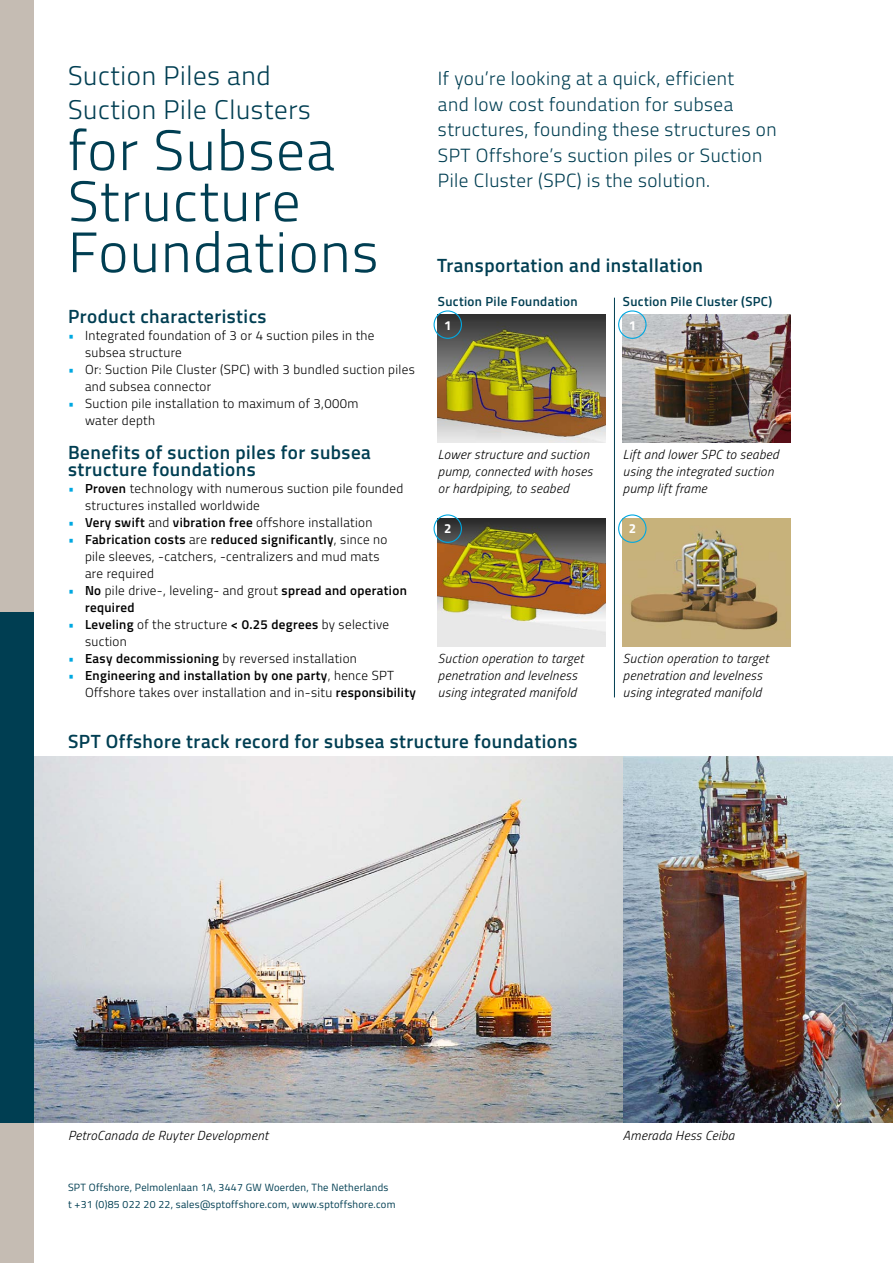
<style>
.page{position:relative;width:893px;height:1263px;background:#fff}
.page>*{position:absolute;margin:0;border:0;box-sizing:border-box;transform-origin:0 0}
.t1{font:300 57px/51px "Titillium Web";letter-spacing:.025em;color:#003e52}
.t2{font:300 27px/34px "Titillium Web";letter-spacing:.025em;color:#003e52}
.t3{font:300 19.2px/25.5px "Titillium Web";letter-spacing:.025em;color:#003e52}
.t4{font:600 19.2px/17px "Titillium Web";letter-spacing:.025em;color:#003e52}
.t5{font:300 13.2px/17px "Titillium Web";letter-spacing:.025em;color:#000}
.t6{font:italic 300 13.2px/17px "Titillium Web";letter-spacing:.025em;color:#000}
.t7{font:600 13.2px/17px "Titillium Web";letter-spacing:.025em;color:#000}
.t8{font:600 13.2px "Titillium Web";letter-spacing:.025em;color:#003e52}
.t9{font:700 13.2px "Titillium Web";color:#fff}
.t10{font:10.5px/17px "Titillium Web";letter-spacing:.025em;color:#003e52}
.s1{font-weight:400;color:#00a8e1}
.s2{font-weight:600}
.s3{font-weight:300}
</style>
<div class="page">
<img style="left:623px;top:757px;width:270px;height:366px">
<img style="left:34px;top:757px;width:589px;height:366px">
<img style="left:438px;top:315px;width:168px;height:127px">
<img style="left:438px;top:519px;width:168px;height:127px">
<img style="left:623px;top:519px;width:168px;height:127px">
<img style="left:623px;top:315px;width:168px;height:127px">
<div style="left:434px;top:310px;width:28px;height:29px;border:1px solid #00a8e1;border-radius:50%"></div>
<div style="left:434px;top:514px;width:28px;height:29px;border:1px solid #00a8e1;border-radius:50%"></div>
<div style="left:618px;top:310px;width:29px;height:29px;border:1px solid #00a8e1;border-radius:50%"></div>
<div style="left:618px;top:514px;width:29px;height:29px;border:1px solid #00a8e1;border-radius:50%"></div>
<hr style="left:614px;top:298px;width:1px;height:399px;background:#003e52">
<div style="left:0;top:0;width:34px;height:1263px;background:#c5bcb3"></div>
<div style="left:0;top:939px;width:34px;height:62px;background:#003e52"></div>
<div style="left:0;top:1001px;width:34px;height:122px;background:#003e52"></div>
<div style="left:0;top:612px;width:34px;height:374px;background:#003e52"></div>
<h2 class="t2" style="left:68px;top:57px;width:244px">Suction Piles and<br>Suction Pile Clusters</h2>
<h1 class="t1" style="left:68px;top:122px;width:312px">for Subsea<br>Structure<br>Foundations</h1>
<h3 class="t4" style="left:68px;top:307px;width:200px">Product characteristics</h3>
<p class="t5" style="left:85px;top:326px;width:291px;text-indent:-17px"><span class="s1">•</span> Integrated foundation of 3 or 4 suction piles in the subsea structure</p>
<p class="t5" style="left:85px;top:360px;width:331px;text-indent:-17px"><span class="s1">•</span> Or: Suction Pile Cluster (SPC) with 3 bundled suction piles and subsea connector</p>
<p class="t5" style="left:85px;top:394px;width:275px;text-indent:-17px"><span class="s1">•</span> Suction pile installation to maximum of 3,000m water depth</p>
<h3 class="t4" style="left:68px;top:443px;width:304px">Benefits of suction piles for subsea structure foundations</h3>
<p class="t5" style="left:85px;top:480px;width:320px;text-indent:-17px"><span class="s1">•</span> <span class="s2">Proven</span> technology with numerous suction pile founded structures installed worldwide</p>
<p class="t5" style="left:68px;top:514px;width:306px"><span class="s1">•</span> <span class="s2">Very swift</span> and <span class="s2">vibration free</span> offshore installation</p>
<p class="t5" style="left:85px;top:531px;width:304px;text-indent:-17px"><span class="s1">•</span> <span class="s2">Fabrication costs</span> are <span class="s2">reduced significantly</span>, since no pile sleeves, -catchers, -centralizers and mud mats are required</p>
<p class="t7" style="left:85px;top:582px;width:323px;text-indent:-17px"><span class="s1">•</span> No <span class="s3">pile drive-, leveling- and grout</span> spread and operation required</p>
<p class="t5" style="left:85px;top:616px;width:306px;text-indent:-17px"><span class="s1">•</span> <span class="s2">Leveling</span> of the structure <span class="s2">&lt; 0.25 degrees</span> by selective suction</p>
<p class="t5" style="left:68px;top:650px;width:290px"><span class="s1">•</span> <span class="s2">Easy decommissioning</span> by reversed installation</p>
<p class="t7" style="left:85px;top:667px;width:332px;text-indent:-17px"><span class="s1">•</span> Engineering and installation by one party<span class="s3">, hence SPT<br>Offshore takes over installation and in-situ</span> responsibility</p>
<h3 class="t3" style="left:438px;top:65px;width:340px">If you’re looking at a quick, efficient<br>and low cost foundation for subsea structures, founding these structures on SPT Offshore’s suction piles or Suction Pile Cluster (SPC) is the solution.</h3>
<h3 class="t4" style="left:437px;top:256px;width:267px">Transportation and installation</h3>
<p class="t8" style="left:438px;top:292px;width:141px">Suction Pile Foundation</p>
<p class="t8" style="left:623px;top:292px;width:151px">Suction Pile Cluster (SPC)</p>
<p class="t9" style="left:444px;top:315px;width:9px">1</p>
<p class="t9" style="left:629px;top:315px;width:9px">1</p>
<p class="t6" style="left:438px;top:446px;width:156px">Lower structure and suction pump, connected with hoses or hardpiping, to seabed</p>
<p class="t6" style="left:623px;top:446px;width:157px">Lift and lower SPC to seabed using the integrated suction pump lift frame</p>
<p class="t9" style="left:444px;top:518px;width:9px">2</p>
<p class="t9" style="left:629px;top:518px;width:9px">2</p>
<p class="t6" style="left:438px;top:650px;width:147px">Suction operation to target penetration and levelness using integrated manifold</p>
<p class="t6" style="left:623px;top:650px;width:147px">Suction operation to target penetration and levelness using integrated manifold</p>
<h3 class="t4" style="left:68px;top:732px;width:511px">SPT Offshore track record for subsea structure foundations</h3>
<p class="t6" style="left:68px;top:1126px;width:202px">PetroCanada de Ruyter Development</p>
<p class="t6" style="left:623px;top:1126px;width:113px">Amerada Hess Ceiba</p>
<p class="t10" style="left:68px;top:1178px;width:329px">SPT Offshore, Pelmolenlaan 1A, 3447 GW Woerden, The Netherlands<br>t +31 (0)85 022 20 22, sales@sptoffshore.com, www.sptoffshore.com</p>
</div>
